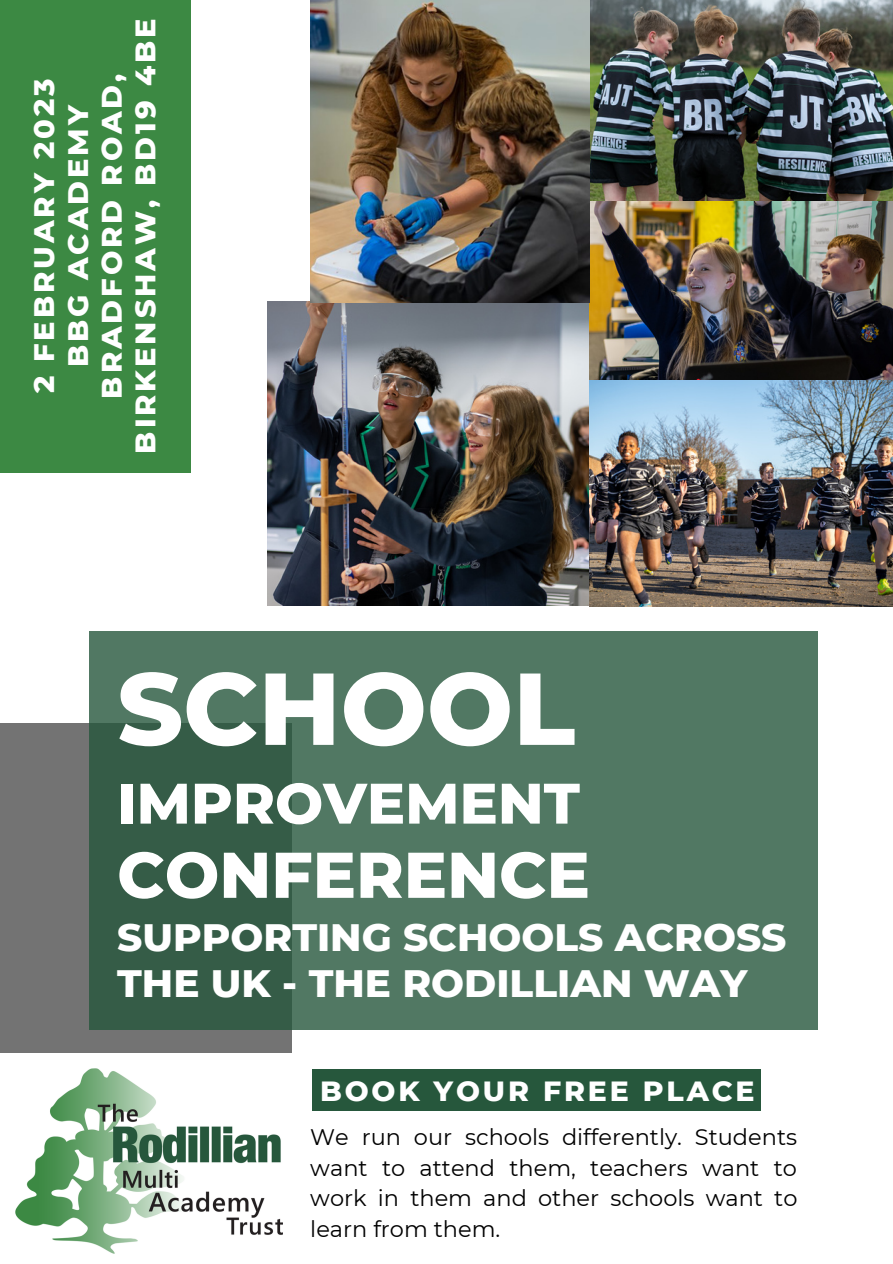
<style>
.page{position:relative;width:893px;height:1264px;background:#fff}
.page>*{position:absolute;margin:0;border:0;box-sizing:border-box;transform-origin:0 0}
.t1{font:800 101.85px "Montserrat";color:#fff}
.t2{font:800 64.5px "Montserrat";color:#fff}
.t3{font:800 57px "Montserrat";color:#fff}
.t4{font:800 39px/46px "Montserrat";color:#fff}
.t5{font:800 28.8px/33.8px "Montserrat";letter-spacing:.1em;color:#fff;text-align:center}
.t6{font:800 28.35px "Montserrat";letter-spacing:.1em;color:#fff}
.t7{font:22.5px/30.3px "Montserrat";color:#000;text-align:justify}
</style>
<div class="page">
<div style="left:0;top:723px;width:291px;height:329px;background:#737373"></div>
<svg style="left:89px;top:631px;width:729px;height:398px;background:#4a715c"></svg>
<div style="left:0;top:0;width:191px;height:472px;background:#3c8943"></div>
<div style="left:312px;top:1069px;width:448px;height:42px;background:#26573c"></div>
<img style="left:267px;top:302px;width:322px;height:303px">
<img style="left:589px;top:200px;width:303px;height:180px">
<img style="left:589px;top:0;width:303px;height:200px">
<img style="left:310px;top:0;width:279px;height:302px">
<img style="left:589px;top:380px;width:303px;height:226px">
<img style="left:15px;top:1068px;width:268px;height:184px">
<p class="t5" style="left:27px;top:453px;width:436px;rotate:-90deg">2 FEBRUARY 2023<br>BBG ACADEMY<br>BRADFORD ROAD,<br>BIRKENSHAW, BD19 4BE</p>
<h1 class="t1" style="left:117px;top:646px;width:459px">SCHOOL</h1>
<h3 class="t3" style="left:117px;top:768px;width:464px">IMPROVEMENT</h3>
<h2 class="t2" style="left:117px;top:835px;width:474px">CONFERENCE</h2>
<h3 class="t4" style="left:117px;top:913px;width:670px">SUPPORTING SCHOOLS ACROSS<br>THE UK - THE RODILLIAN WAY</h3>
<p class="t6" style="left:320px;top:1073px;width:436px">BOOK YOUR FREE PLACE</p>
<p class="t7" style="left:310px;top:1122px;width:488px">We run our schools differently. Students want to attend them, teachers want to work in them and other schools want to learn from them.</p>
</div>
